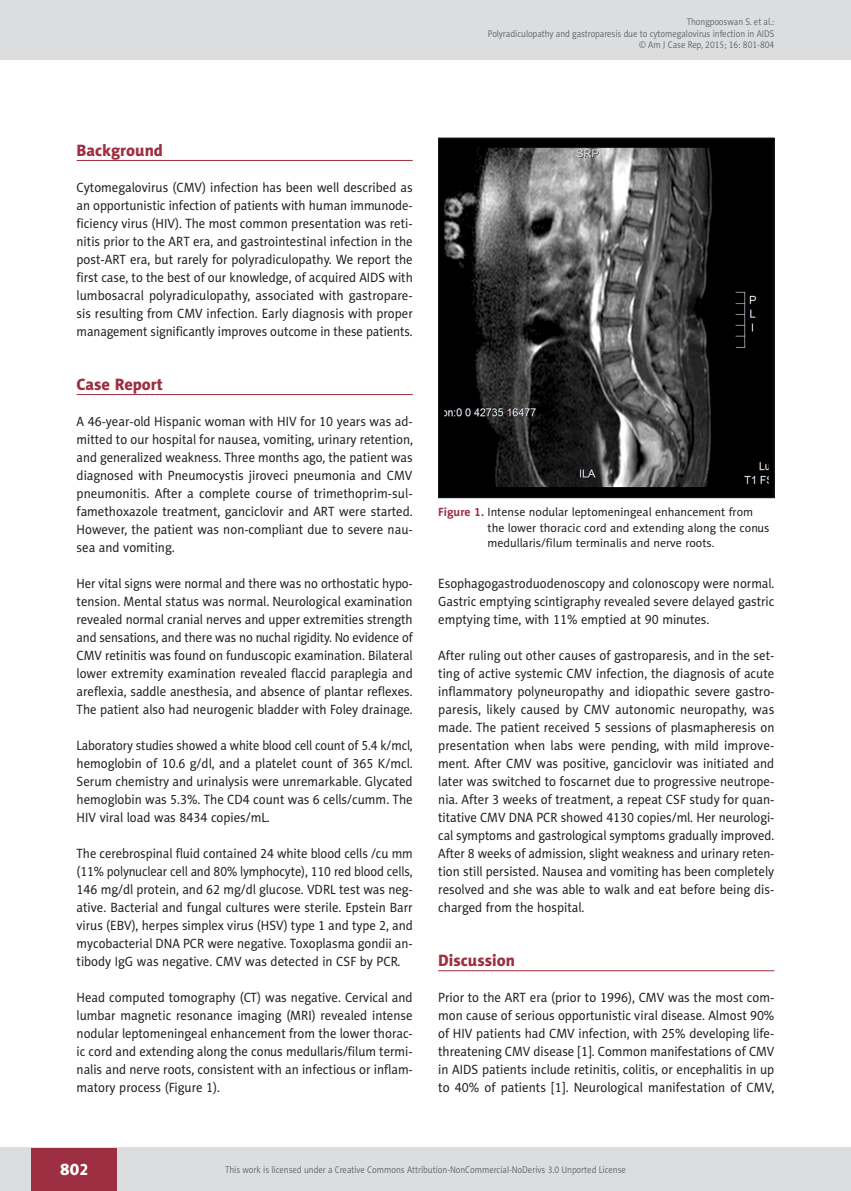
<style>
.page{position:relative;width:851px;height:1191px;background:#fff}
.page>*{position:absolute;margin:0;border:0;box-sizing:border-box;transform-origin:0 0}
.AJCR_Headline_1{font:16.5px "Naomi Sans EFN Heavy";color:#9d2f42}
.t1{font:16.5px "Naomi Sans EFN Heavy";color:#fff}
.AJCR_Body{font:13.5px/18px "Naomi Sans EFN";color:#231f20;text-align:justify;scale:.95 1}
.AJCR_Body-2{font:13.5px/18px "Naomi Sans EFN";color:#231f20;text-align:justify;scale:.94 1}
.AJCR_Body-3{font:13.5px/18px "Naomi Sans EFN";color:#231f20;text-align:justify;scale:.93 1}
.AJCR_Rycina_tytul{font:12px/15.8px "Naomi Sans EFN";color:#231f20}
.AJCR_pagina_zywa{font:9.75px/11.2px "Naomi Sans EFN Light";color:#57585a;text-align:right;scale:.9 1}
.AJCR_pagina_sygnatur{font:9.75px "Naomi Sans EFN Light";color:#57585a;scale:.9 1}
.s1{font-weight:700;color:#9d2f42}
</style>
<div class="page">
<hr style="left:77px;top:160px;width:335px;height:1px;background:#9d2f42">
<hr style="left:77px;top:394px;width:335px;height:1px;background:#9d2f42">
<hr style="left:438px;top:970px;width:336px;height:1px;background:#9d2f42">
<img style="left:440px;top:140px;width:332px;height:356px">
<div style="left:438px;top:138px;width:336px;height:360px;border:1px solid #231f20"></div>
<div style="left:0;top:1148px;width:850px;height:43px;background:#dcdddf"></div>
<div style="left:32px;top:1147px;width:85px;height:43px;background:#9d2f42"></div>
<div style="left:0;top:0;width:850px;height:60px;background:#dcdddf"></div>
<hr style="left:850px;top:0;width:1px;height:60px;background:#dcdddf">
<p class="AJCR_pagina_zywa" style="left:488px;top:16px;width:320px">Thongpooswan S. et al.:<br>Polyradiculopathy and gastroparesis due to cytomegalovirus infection in AIDS</p>
<p class="AJCR_pagina_sygnatur" style="left:639px;top:39px;width:152px">© Am J Case Rep, 2015; 16: 801-804</p>
<p class="AJCR_Headline_1" style="left:77px;top:140px;width:88px">Background</p>
<p class="AJCR_Body" style="left:77px;top:178px;width:355px">Cytomegalovirus (CMV) infection has been well described as an opportunistic infection of patients with human immunode&shy;ficiency virus (HIV). The most common presentation was reti&shy;nitis prior to the ART era, and gastrointestinal infection in the post-ART era, but rarely for polyradiculopathy. We report the first case, to the best of our knowledge, of acquired AIDS with lumbosacral polyradiculopathy, associated with gastropare&shy;sis resulting from CMV infection. Early diagnosis with proper management significantly improves outcome in these patients.</p>
<p class="AJCR_Headline_1" style="left:77px;top:374px;width:88px">Case Report</p>
<p class="AJCR_Body" style="left:77px;top:412px;width:355px">A 46-year-old Hispanic woman with HIV for 10 years was ad&shy;mitted to our hospital for nausea, vomiting, urinary retention, and generalized weakness. Three months ago, the patient was diagnosed with Pneumocystis jiroveci pneumonia and CMV pneumonitis. After a complete course of trimethoprim-sul&shy;famethoxazole treatment, ganciclovir and ART were started.<br>However, the patient was non-compliant due to severe nau&shy;sea and vomiting.</p>
<p class="AJCR_Body-2" style="left:77px;top:574px;width:359px">Her vital signs were normal and there was no orthostatic hypo&shy;tension. Mental status was normal. Neurological examination revealed normal cranial nerves and upper extremities strength and sensations, and there was no nuchal rigidity. No evidence of CMV retinitis was found on funduscopic examination. Bilateral lower extremity examination revealed flaccid paraplegia and areflexia, saddle anesthesia, and absence of plantar reflexes.<br>The patient also had neurogenic bladder with Foley drainage.</p>
<p class="AJCR_Body-3" style="left:77px;top:736px;width:363px">Laboratory studies showed a white blood cell count of 5.4 k/mcl, hemoglobin of 10.6 g/dl, and a platelet count of 365 K/mcl.<br>Serum chemistry and urinalysis were unremarkable. Glycated hemoglobin was 5.3%. The CD4 count was 6 cells/cumm. The HIV viral load was 8434 copies/mL.</p>
<p class="AJCR_Body-2" style="left:77px;top:844px;width:359px">The cerebrospinal fluid contained 24 white blood cells /cu mm (11% polynuclear cell and 80% lymphocyte), 110 red blood cells, 146 mg/dl protein, and 62 mg/dl glucose. VDRL test was neg&shy;ative. Bacterial and fungal cultures were sterile. Epstein Barr virus (EBV), herpes simplex virus (HSV) type 1 and type 2, and mycobacterial DNA PCR were negative. Toxoplasma gondii an&shy;tibody IgG was negative. CMV was detected in CSF by PCR.</p>
<p class="AJCR_Body" style="left:77px;top:988px;width:355px">Head computed tomography (CT) was negative. Cervical and lumbar magnetic resonance imaging (MRI) revealed intense nodular leptomeningeal enhancement from the lower thorac&shy;ic cord and extending along the conus medullaris/filum termi&shy;nalis and nerve roots, consistent with an infectious or inflam&shy;matory process (Figure 1).</p>
<p class="AJCR_Rycina_tytul" style="left:487px;top:504px;width:283px;text-indent:-49px"><span class="s1">Figure 1.</span> Intense nodular leptomeningeal enhancement from the lower thoracic cord and extending along the conus medullaris/filum terminalis and nerve roots.</p>
<p class="AJCR_Body" style="left:438px;top:574px;width:355px">Esophagogastroduodenoscopy and colonoscopy were normal.<br>Gastric emptying scintigraphy revealed severe delayed gastric emptying time, with 11% emptied at 90 minutes.</p>
<p class="AJCR_Body" style="left:438px;top:646px;width:355px">After ruling out other causes of gastroparesis, and in the set&shy;ting of active systemic CMV infection, the diagnosis of acute inflammatory polyneuropathy and idiopathic severe gastro&shy;paresis, likely caused by CMV autonomic neuropathy, was made. The patient received 5 sessions of plasmapheresis on presentation when labs were pending, with mild improve&shy;ment. After CMV was positive, ganciclovir was initiated and later was switched to foscarnet due to progressive neutrope&shy;nia. After 3 weeks of treatment, a repeat CSF study for quan&shy;titative CMV DNA PCR showed 4130 copies/ml. Her neurologi&shy;cal symptoms and gastrological symptoms gradually improved.<br>After 8 weeks of admission, slight weakness and urinary reten&shy;tion still persisted. Nausea and vomiting has been completely resolved and she was able to walk and eat before being dis&shy;charged from the hospital.</p>
<p class="AJCR_Headline_1" style="left:438px;top:950px;width:78px">Discussion</p>
<p class="AJCR_Body" style="left:438px;top:988px;width:355px">Prior to the ART era (prior to 1996), CMV was the most com&shy;mon cause of serious opportunistic viral disease. Almost 90% of HIV patients had CMV infection, with 25% developing life&shy;threatening CMV disease [1]. Common manifestations of CMV in AIDS patients include retinitis, colitis, or encephalitis in up to 40% of patients [1]. Neurological manifestation of CMV,</p>
<p class="t1" style="left:60px;top:1159px;width:30px">802</p>
<p class="AJCR_pagina_zywa" style="left:225px;top:1164px;width:447px">This work is licensed under a Creative Commons Attribution-NonCommercial-NoDerivs 3.0 Unported License</p>
</div>
